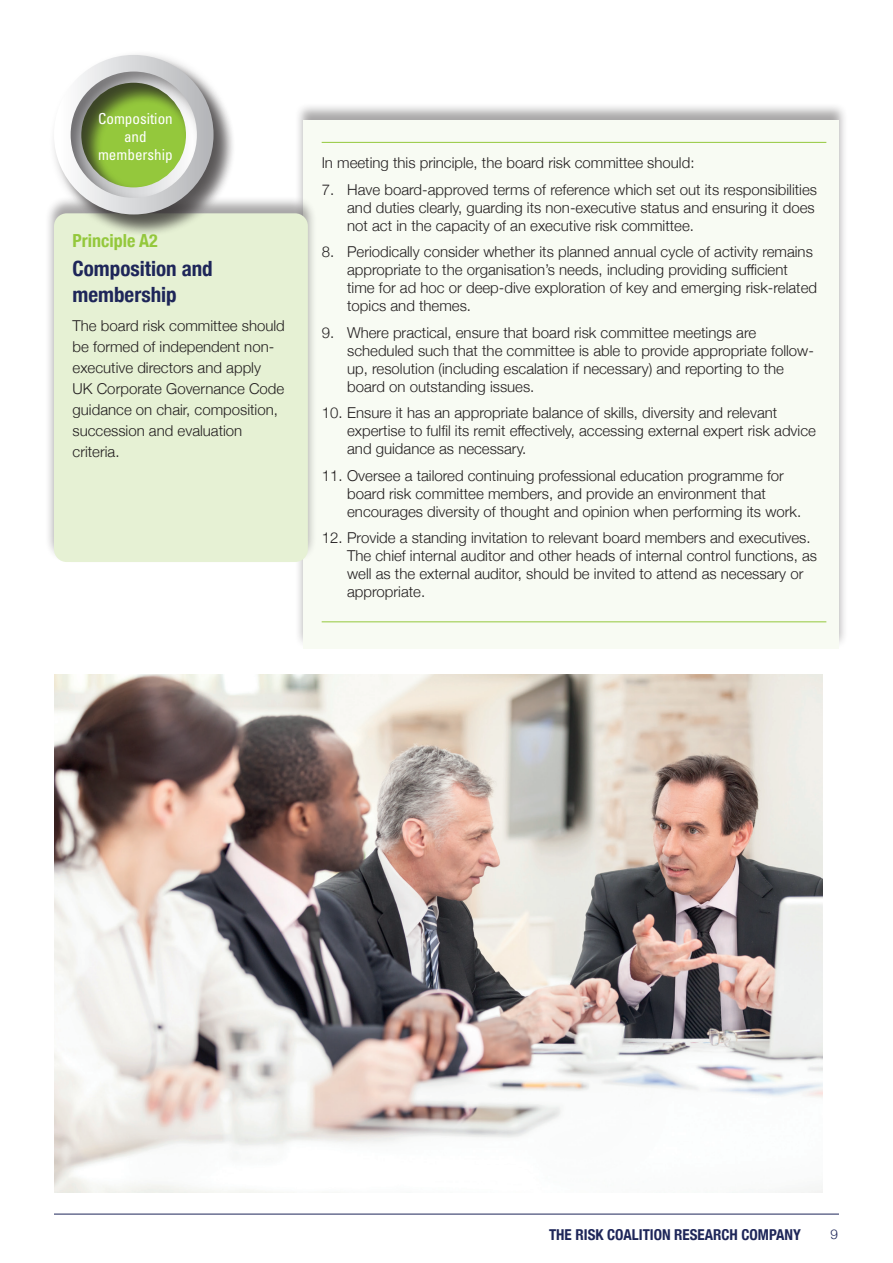
<style>
.page{position:relative;width:893px;height:1263px;background:#fff}
.page>*{position:absolute;margin:0;border:0;box-sizing:border-box;transform-origin:0 0}
.t1{font:700 condensed 21px/25.2px "Helvetica Neue";color:#1e2659}
.t2{font:700 condensed 18px "Helvetica Neue";color:#94c83c}
.t3{font:condensed 15.15px/18.1px "Univers";color:#fff;text-align:center}
.t4{font:300 15px/18px "Helvetica Neue";color:#231f20}
.t5{font:700 condensed 15px "Helvetica Neue";color:#1e2659}
.t6{font:300 13.5px "Helvetica Neue";color:#1e2659}
</style>
<div class="page">
<hr style="left:54px;top:1214px;width:785px;height:1px;background:#1e2659">
<div style="left:295px;top:102px;width:553px;height:547px;background:#231f20;opacity:.4"></div>
<div style="left:304px;top:120px;width:535px;height:528px;background:#f8fbf3"></div>
<div style="left:45px;top:196px;width:272px;height:366px;background:#231f20;opacity:.4"></div>
<div style="left:54px;top:213px;width:254px;height:349px;background:#e6f1d4;border-radius:13px"></div>
<hr style="left:322px;top:142px;width:504px;height:1px;background:#94c83c">
<div style="left:49px;top:50px;width:186px;height:186px;background:#231f20;opacity:.54"></div>
<div style="left:54px;top:55px;width:160px;height:159px;border:17px solid #fff;border-radius:50%"></div>
<hr style="left:322px;top:621px;width:504px;height:1px;background:#94c83c">
<img style="left:54px;top:674px;width:768px;height:518px">
<p class="t3" style="left:98px;top:109px;width:76px">Composition and membership</p>
<p class="t2" style="left:73px;top:225px;width:87px">Principle A2</p>
<p class="t1" style="left:73px;top:255px;width:142px">Composition and membership</p>
<p class="t4" style="left:73px;top:314px;width:214px;line-height:21px">The board risk committee should be formed of independent non&shy;executive directors and apply<br>UK Corporate Governance Code guidance on chair, composition, succession and evaluation criteria.</p>
<p class="t4" style="left:322px;top:153px;width:374px">In meeting this principle, the board risk committee should:</p>
<p class="t4" style="left:347px;top:179px;width:471px;text-indent:-26px">7. Have board-approved terms of reference which set out its responsibilities and duties clearly, guarding its non-executive status and ensuring it does not act in the capacity of an executive risk committee.</p>
<p class="t4" style="left:347px;top:242px;width:471px;text-indent:-26px">8. Periodically consider whether its planned annual cycle of activity remains appropriate to the organisation’s needs, including providing sufficient time for ad hoc or deep-dive exploration of key and emerging risk-related topics and themes.</p>
<p class="t4" style="left:347px;top:322px;width:468px;text-indent:-26px">9. Where practical, ensure that board risk committee meetings are scheduled such that the committee is able to provide appropriate follow&shy;up, resolution (including escalation if necessary) and reporting to the board on outstanding issues.</p>
<p class="t4" style="left:347px;top:403px;width:470px;text-indent:-26px">10. Ensure it has an appropriate balance of skills, diversity and relevant expertise to fulfil its remit effectively, accessing external expert risk advice and guidance as necessary.</p>
<p class="t4" style="left:347px;top:465px;width:455px;text-indent:-26px">11. Oversee a tailored continuing professional education programme for board risk committee members, and provide an environment that encourages diversity of thought and opinion when performing its work.</p>
<p class="t4" style="left:347px;top:528px;width:471px;text-indent:-26px">12. Provide a standing invitation to relevant board members and executives.<br>The chief internal auditor and other heads of internal control functions, as well as the external auditor, should be invited to attend as necessary or appropriate.</p>
<p class="t5" style="left:549px;top:1222px;width:253px">THE RISK COALITION RESEARCH COMPANY</p>
<p class="t6" style="left:830px;top:1223px;width:9px">9</p>
</div>
